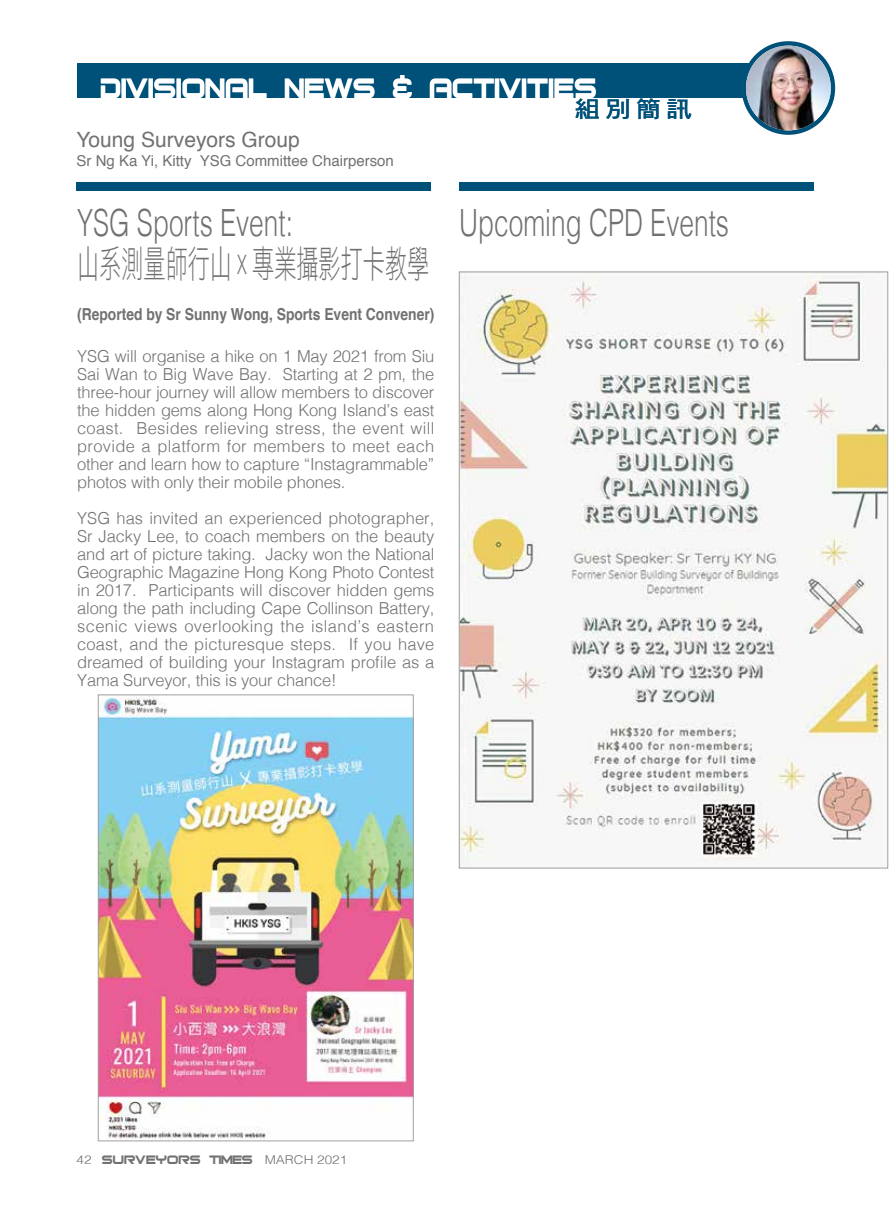
<style>
.page{position:relative;width:893px;height:1217px;background:#fff}
.page>*{position:absolute;margin:0;border:0;box-sizing:border-box;transform-origin:0 0}
.t1{font:300 37.5px "Helvetica";color:#727171;scale:.7 1}
.t2{font:37.5px "Bitsumishi";color:#fff;scale:.9 1}
.t3{font:37.5px "DF Li Hei Lt HK BF";color:#727171;scale:.59 1}
.t4{font:22.95px "DF Hei Bd HK BF";color:#005179;scale:1.11 1}
.t5{font:21px "Helvetica";color:#727171}
.t6{font:300 16.5px/18px "Helvetica";letter-spacing:-.01em;color:#727171;text-align:justify}
.t7{font:700 16.5px "Helvetica";color:#727171;scale:.84 1}
.t8{font:16.5px "Bitsumishi";color:#727171}
.t9{font:15px "Helvetica";color:#727171}
.s1{font-family:"Helvetica Neue LT Std";font-weight:300;font-size:27px}
.s2{font-family:"Helvetica";font-weight:300;font-size:12.15px}
</style>
<div class="page">
<div style="left:77px;top:64px;width:739px;height:34px;background:#005179"></div>
<div style="left:77px;top:182px;width:354px;height:9px;background:#005179"></div>
<div style="left:459px;top:182px;width:355px;height:9px;background:#005179"></div>
<img style="left:100px;top:696px;width:311px;height:442px">
<div style="left:98px;top:694px;width:315px;height:446px;border:1px solid #9fa0a0"></div>
<img style="left:461px;top:273px;width:425px;height:593px">
<svg style="left:742px;top:41px;width:93px;height:94px"></svg>
<img style="left:746px;top:46px;width:85px;height:84px;border-radius:42px">
<h1 class="t2" style="left:101px;top:73px;width:553px">DIVISIONAL NEWS &amp; ACTIVITIES</h1>
<h2 class="t4" style="left:575px;top:97px;width:107px">組別簡訊</h2>
<p class="t5" style="left:77px;top:123px;width:225px">Young Surveyors Group</p>
<p class="t9" style="left:77px;top:149px;width:319px">Sr Ng Ka Yi, Kitty YSG Committee Chairperson</p>
<h1 class="t1" style="left:77px;top:191px;width:310px">YSG Sports Event:</h1>
<h1 class="t3" style="left:77px;top:244px;width:598px">山系測量師行山 <span class="s1">X</span> 專業攝影打卡教學</h1>
<p class="t7" style="left:77px;top:301px;width:427px">(Reported by Sr Sunny Wong, Sports Event Convener)</p>
<p class="t6" style="left:77px;top:346px;width:359px">YSG will organise a hike on 1 May 2021 from Siu Sai Wan to Big Wave Bay. Starting at 2 pm, the three-hour journey will allow members to discover the hidden gems along Hong Kong Island’s east coast. Besides relieving stress, the event will provide a platform for members to meet each other and learn how to capture “Instagrammable” photos with only their mobile phones.</p>
<p class="t6" style="left:77px;top:508px;width:359px">YSG has invited an experienced photographer, Sr Jacky Lee, to coach members on the beauty and art of picture taking. Jacky won the National Geographic Magazine Hong Kong Photo Contest in 2017. Participants will discover hidden gems along the path including Cape Collinson Battery, scenic views overlooking the island’s eastern coast, and the picturesque steps. If you have dreamed of building your Instagram profile as a Yama Surveyor, this is your chance!</p>
<h1 class="t1" style="left:459px;top:191px;width:387px">Upcoming CPD Events</h1>
<p class="t8" style="left:77px;top:1152px;width:272px"><span class="s2">42</span> SURVEYORS TIMES <span class="s2">MARCH 2021</span></p>
</div>
